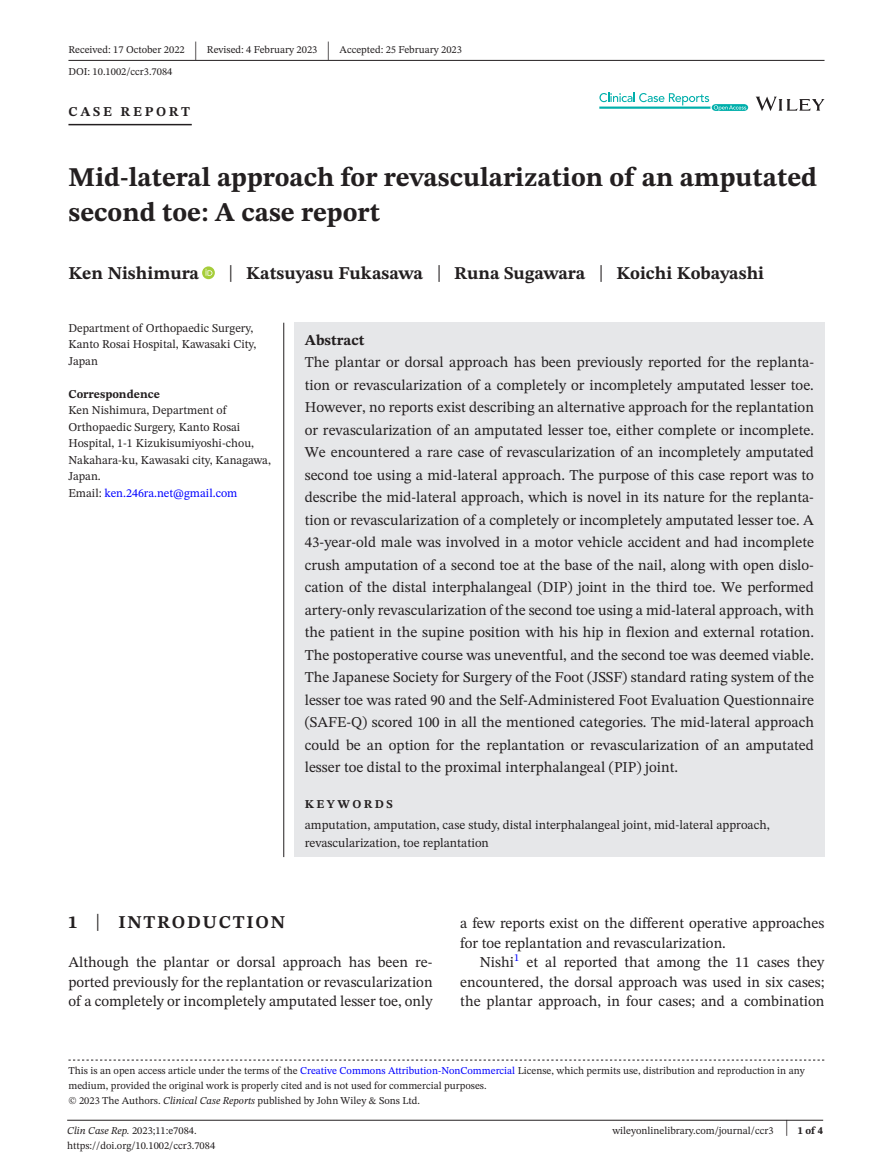
<style>
.page{position:relative;width:893px;height:1174px;background:#fff}
.page>*{position:absolute;margin:0;border:0;box-sizing:border-box;transform-origin:0 0}
.t1{font:700 27px/34.5px "STIX Two Text";color:#231f20}
.t2{font:25.65px "STIX Two Text";color:#231f20;scale:.49 1}
.t3{font:700 18px "STIX Two Text";color:#231f20}
.t4{font:700 18px "STIX Two Text";letter-spacing:.1em;color:#231f20}
.t5{font:15px/22.5px "STIX Two Text";color:#231f20;text-align:justify}
.t6{font:700 15px "STIX Two Text";color:#231f20}
.t7{font:700 13.5px "STIX Two Text";letter-spacing:.2em;color:#231f20}
.t8{font:12.75px/17.2px "STIX Two Text";color:#231f20}
.t9{font:12px/16.5px "STIX Two Text";color:#231f20}
.t10{font:700 12px "STIX Two Text";color:#231f20}
.t11{font:700 12px "STIX Two Text";letter-spacing:.2em;color:#231f20}
.t12{font:10.5px/15px "STIX Two Text";color:#231f20}
.t13{font:700 10.5px "STIX Two Text";color:#231f20}
.t14{font:10.5px "STIX Two Text";color:#00f}
.s1{font-weight:400;font-size:23.4px}
.s2{color:#00f}
.s3{font-weight:400;font-size:23.7px}
.s4{font-style:italic}
.s5{font-weight:400;font-size:22.2px}
</style>
<div class="page">
<hr style="left:67px;top:1119px;width:756px;height:1px;background:#231f20">
<svg style="left:756px;top:97px;width:68px;height:14px"></svg>
<svg style="left:599px;top:93px;width:149px;height:18px"></svg>
<hr style="left:68px;top:60px;width:756px;height:1px;background:#231f20">
<hr style="left:68px;top:124px;width:124px;height:1px;background:#231f20">
<svg style="left:202px;top:266px;width:13px;height:13px"></svg>
<svg style="left:205px;top:269px;width:7px;height:7px"></svg>
<svg style="left:68px;top:1059px;width:756px;height:1px"></svg>
<div style="left:294px;top:323px;width:530px;height:534px;background:#e6e7e9"></div>
<hr style="left:283px;top:323px;width:1px;height:534px;background:#231f20">
<p class="t12" style="left:68px;top:42px;width:118px">Received: 17 October 2022</p>
<h2 class="t2" style="left:194px;top:32px;width:8px">|</h2>
<p class="t12" style="left:207px;top:42px;width:112px">Revised: 4 February 2023</p>
<h2 class="t2" style="left:327px;top:32px;width:8px">|</h2>
<p class="t12" style="left:340px;top:42px;width:124px">Accepted: 25 February 2023</p>
<p class="t12" style="left:68px;top:64px;width:105px">DOI: 10.1002/ccr3.7084</p>
<p class="t7" style="left:68px;top:101px;width:123px">CASE REPORT</p>
<h1 class="t1" style="left:68px;top:161px;width:750px">Mid-lateral approach for revascularization of an amputated second toe: A case report</h1>
<p class="t3" style="left:68px;top:260px;width:132px">Ken Nishimura</p>
<p class="t3" style="left:229px;top:260px;width:537px"><span class="s1">|</span> Katsuyasu Fukasawa <span class="s1">|</span> Runa Sugawara <span class="s1">|</span> Koichi Kobayashi</p>
<p class="t9" style="left:68px;top:319px;width:190px">Department of Orthopaedic Surgery,<br>Kanto Rosai Hospital, Kawasaki City,<br>Japan</p>
<p class="t10" style="left:68px;top:385px;width:93px">Correspondence</p>
<p class="t9" style="left:68px;top:402px;width:204px">Ken Nishimura, Department of<br>Orthopaedic Surgery, Kanto Rosai<br>Hospital, 1-1 Kizukisumiyoshi-chou,<br>Nakahara-ku, Kawasaki city, Kanagawa,<br>Japan.<br>Email: <span class="s2">ken.246ra.net@gmail.com</span></p>
<p class="t6" style="left:305px;top:329px;width:61px">Abstract</p>
<p class="t5" style="left:305px;top:351px;width:511px">The plantar or dorsal approach has been previously reported for the replanta&shy;tion or revascularization of a completely or incompletely amputated lesser toe.<br>However, no reports exist describing an alternative approach for the replantation or revascularization of an amputated lesser toe, either complete or incomplete.<br>We encountered a rare case of revascularization of an incompletely amputated second toe using a mid-lateral approach. The purpose of this case report was to describe the mid-lateral approach, which is novel in its nature for the replanta&shy;tion or revascularization of a completely or incompletely amputated lesser toe. A 43-year-old male was involved in a motor vehicle accident and had incomplete crush amputation of a second toe at the base of the nail, along with open dislo&shy;cation of the distal interphalangeal (DIP) joint in the third toe. We performed artery-only revascularization of the second toe using a mid-lateral approach, with the patient in the supine position with his hip in flexion and external rotation.<br>The postoperative course was uneventful, and the second toe was deemed viable.<br>The Japanese Society for Surgery of the Foot (JSSF) standard rating system of the lesser toe was rated 90 and the Self-Administered Foot Evaluation Questionnaire (SAFE-Q) scored 100 in all the mentioned categories. The mid-lateral approach could be an option for the replantation or revascularization of an amputated lesser toe distal to the proximal interphalangeal (PIP) joint.</p>
<p class="t11" style="left:305px;top:795px;width:90px">KEYWORDS</p>
<p class="t8" style="left:305px;top:816px;width:467px">amputation, amputation, case study, distal interphalangeal joint, mid-lateral approach, revascularization, toe replantation</p>
<p class="t4" style="left:68px;top:909px;width:218px">1 <span class="s3">|</span> INTRODUCTION</p>
<p class="t5" style="left:68px;top:952px;width:366px;line-height:19.5px">Although the plantar or dorsal approach has been re&shy;ported previously for the replantation or revascularization of a completely or incompletely amputated lesser toe, only</p>
<p class="t5" style="left:460px;top:912px;width:366px">a few reports exist on the different operative approaches</p>
<p class="t5" style="left:460px;top:931px;width:267px">for toe replantation and revascularization.</p>
<p class="t5" style="left:480px;top:951px;width:36px">Nishi</p>
<p class="t14" style="left:514px;top:949px;width:7px">1</p>
<p class="t5" style="left:460px;top:952px;width:366px;line-height:19.5px;text-indent:66px">et al reported that among the 11 cases they encountered, the dorsal approach was used in six cases; the plantar approach, in four cases; and a combination</p>
<p class="t12" style="left:68px;top:1063px;width:738px">This is an open access article under the terms of the <span class="s2">Creative Commons Attribution-NonCommercial</span> License, which permits use, distribution and reproduction in any medium, provided the original work is properly cited and is not used for commercial purposes.<br>© 2023 The Authors. <span class="s4">Clinical Case Reports</span> published by John Wiley &amp; Sons Ltd.</p>
<p class="t12" style="left:67px;top:1123px;width:131px"><span class="s4">Clin Case Rep.</span> 2023;11:e7084.</p>
<p class="t13" style="left:785px;top:1123px;width:39px"><span class="s5">|</span> 1 of 4</p>
<p class="t12" style="left:67px;top:1138px;width:150px">https://doi.org/10.1002/ccr3.7084</p>
<p class="t12" style="left:612px;top:1123px;width:163px">wileyonlinelibrary.com/journal/ccr3</p>
</div>
